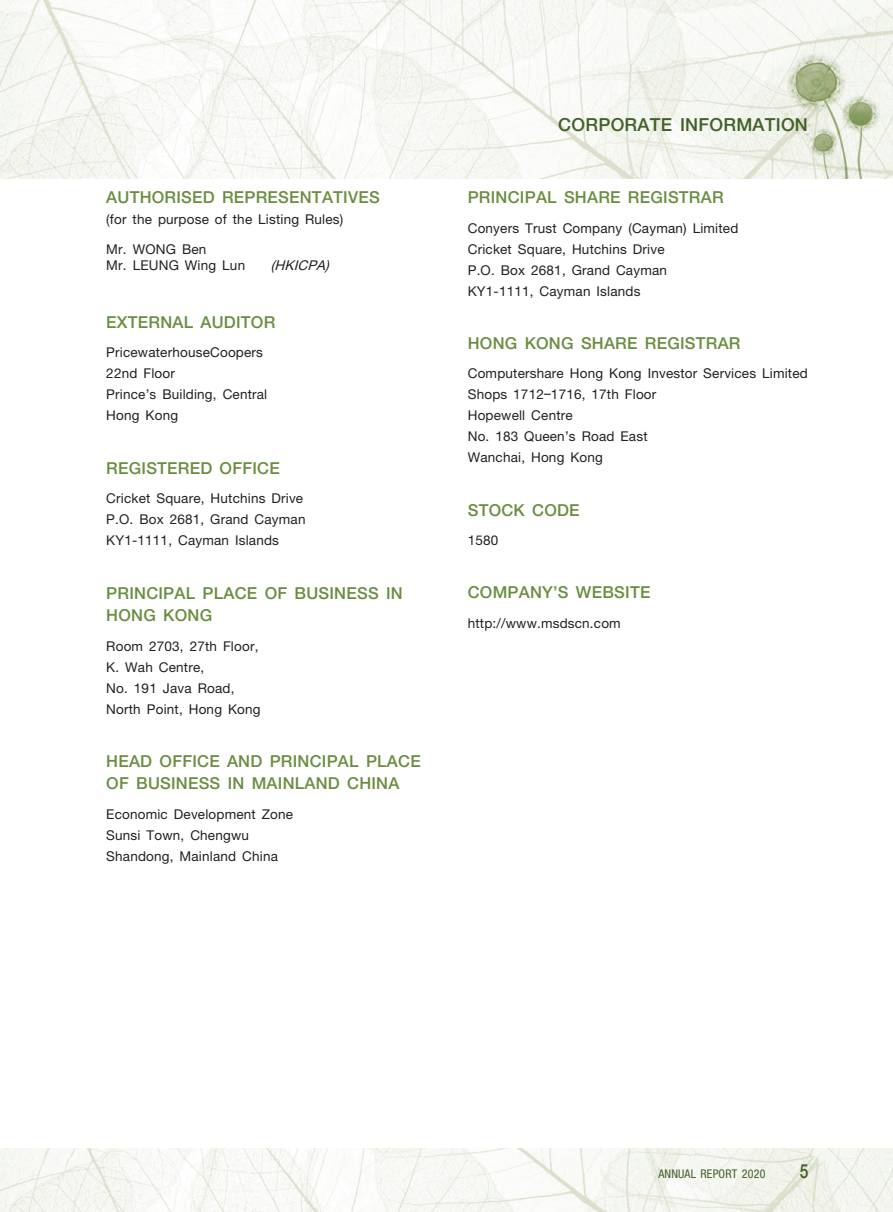
<style>
.page{position:relative;width:893px;height:1212px;background:#fff}
.page>*{position:absolute;margin:0;border:0;box-sizing:border-box;transform-origin:0 0}
.t1{font:500 19.5px "Helvetica Neue LT Std";color:#426027;scale:.8 1}
.t2{font:500 18px "Helvetica Neue LT Std";letter-spacing:.015em;color:#426027}
._03_H1{font:500 16.5px/22.5px "Helvetica Neue LT Std";letter-spacing:.015em;color:#6a8e41}
._01_Body_Text{font:13.5px "Helvetica Neue LT Std";letter-spacing:.015em;color:#231f20}
._15_Table_Stub{font:13.5px "Helvetica Neue LT Std";letter-spacing:.015em;color:#231f20}
._15_Table_Stub-2{font:italic 13.5px "Helvetica Neue LT Std";color:#231f20}
.t3{font:condensed 12px "Helvetica Neue LT Std";letter-spacing:.01em;color:#426027}
</style>
<div class="page">
<img style="left:0;top:1148px;width:893px;height:64px">
<img style="left:0;top:0;width:893px;height:179px">
<img style="left:742px;top:7px;width:151px;height:172px">
<p class="_03_H1" style="left:106px;top:186px;width:275px">AUTHORISED REPRESENTATIVES</p>
<p class="_01_Body_Text" style="left:106px;top:211px;width:239px">(for the purpose of the Listing Rules)</p>
<p class="_01_Body_Text" style="left:106px;top:241px;width:102px">Mr. WONG Ben</p>
<p class="_15_Table_Stub" style="left:106px;top:258px;width:140px">Mr. LEUNG Wing Lun</p>
<p class="_15_Table_Stub-2" style="left:271px;top:258px;width:60px">(HKICPA)</p>
<p class="_03_H1" style="left:106px;top:311px;width:170px">EXTERNAL AUDITOR</p>
<p class="_01_Body_Text" style="left:106px;top:345px;width:158px">PricewaterhouseCoopers</p>
<p class="_01_Body_Text" style="left:106px;top:366px;width:70px">22nd Floor</p>
<p class="_01_Body_Text" style="left:106px;top:387px;width:162px">Prince’s Building, Central</p>
<p class="_01_Body_Text" style="left:106px;top:408px;width:73px">Hong Kong</p>
<p class="_03_H1" style="left:106px;top:456px;width:175px">REGISTERED OFFICE</p>
<p class="_01_Body_Text" style="left:106px;top:490px;width:198px">Cricket Square, Hutchins Drive</p>
<p class="_01_Body_Text" style="left:106px;top:511px;width:201px">P.O. Box 2681, Grand Cayman</p>
<p class="_01_Body_Text" style="left:106px;top:532px;width:174px">KY1-1111, Cayman Islands</p>
<p class="_03_H1" style="left:106px;top:581px;width:298px">PRINCIPAL PLACE OF BUSINESS IN<br>HONG KONG</p>
<p class="_01_Body_Text" style="left:106px;top:638px;width:154px">Room 2703, 27th Floor,</p>
<p class="_01_Body_Text" style="left:106px;top:659px;width:99px">K. Wah Centre,</p>
<p class="_01_Body_Text" style="left:106px;top:680px;width:130px">No. 191 Java Road,</p>
<p class="_01_Body_Text" style="left:106px;top:701px;width:156px">North Point, Hong Kong</p>
<p class="_03_H1" style="left:106px;top:749px;width:316px">HEAD OFFICE AND PRINCIPAL PLACE<br>OF BUSINESS IN MAINLAND CHINA</p>
<p class="_01_Body_Text" style="left:106px;top:806px;width:188px">Economic Development Zone</p>
<p class="_01_Body_Text" style="left:106px;top:827px;width:144px">Sunsi Town, Chengwu</p>
<p class="_01_Body_Text" style="left:106px;top:848px;width:173px">Shandong, Mainland China</p>
<h2 class="t2" style="left:558px;top:114px;width:251px">CORPORATE INFORMATION</h2>
<p class="_03_H1" style="left:468px;top:186px;width:257px">PRINCIPAL SHARE REGISTRAR</p>
<p class="_01_Body_Text" style="left:468px;top:220px;width:272px">Conyers Trust Company (Cayman) Limited</p>
<p class="_01_Body_Text" style="left:468px;top:241px;width:198px">Cricket Square, Hutchins Drive</p>
<p class="_01_Body_Text" style="left:468px;top:262px;width:201px">P.O. Box 2681, Grand Cayman</p>
<p class="_01_Body_Text" style="left:468px;top:283px;width:174px">KY1-1111, Cayman Islands</p>
<p class="_03_H1" style="left:468px;top:332px;width:274px">HONG KONG SHARE REGISTRAR</p>
<p class="_01_Body_Text" style="left:468px;top:365px;width:342px">Computershare Hong Kong Investor Services Limited</p>
<p class="_01_Body_Text" style="left:468px;top:386px;width:190px">Shops 1712–1716, 17th Floor</p>
<p class="_01_Body_Text" style="left:468px;top:407px;width:107px">Hopewell Centre</p>
<p class="_01_Body_Text" style="left:468px;top:428px;width:181px">No. 183 Queen’s Road East</p>
<p class="_01_Body_Text" style="left:468px;top:449px;width:137px">Wanchai, Hong Kong</p>
<p class="_03_H1" style="left:468px;top:498px;width:113px">STOCK CODE</p>
<p class="_01_Body_Text" style="left:468px;top:532px;width:32px">1580</p>
<p class="_03_H1" style="left:468px;top:581px;width:184px">COMPANY’S WEBSITE</p>
<p class="_01_Body_Text" style="left:468px;top:615px;width:155px">http://www.msdscn.com</p>
<p class="t3" style="left:658px;top:1167px;width:109px">ANNUAL REPORT 2020</p>
<h1 class="t1" style="left:800px;top:1159px;width:12px">5</h1>
</div>
